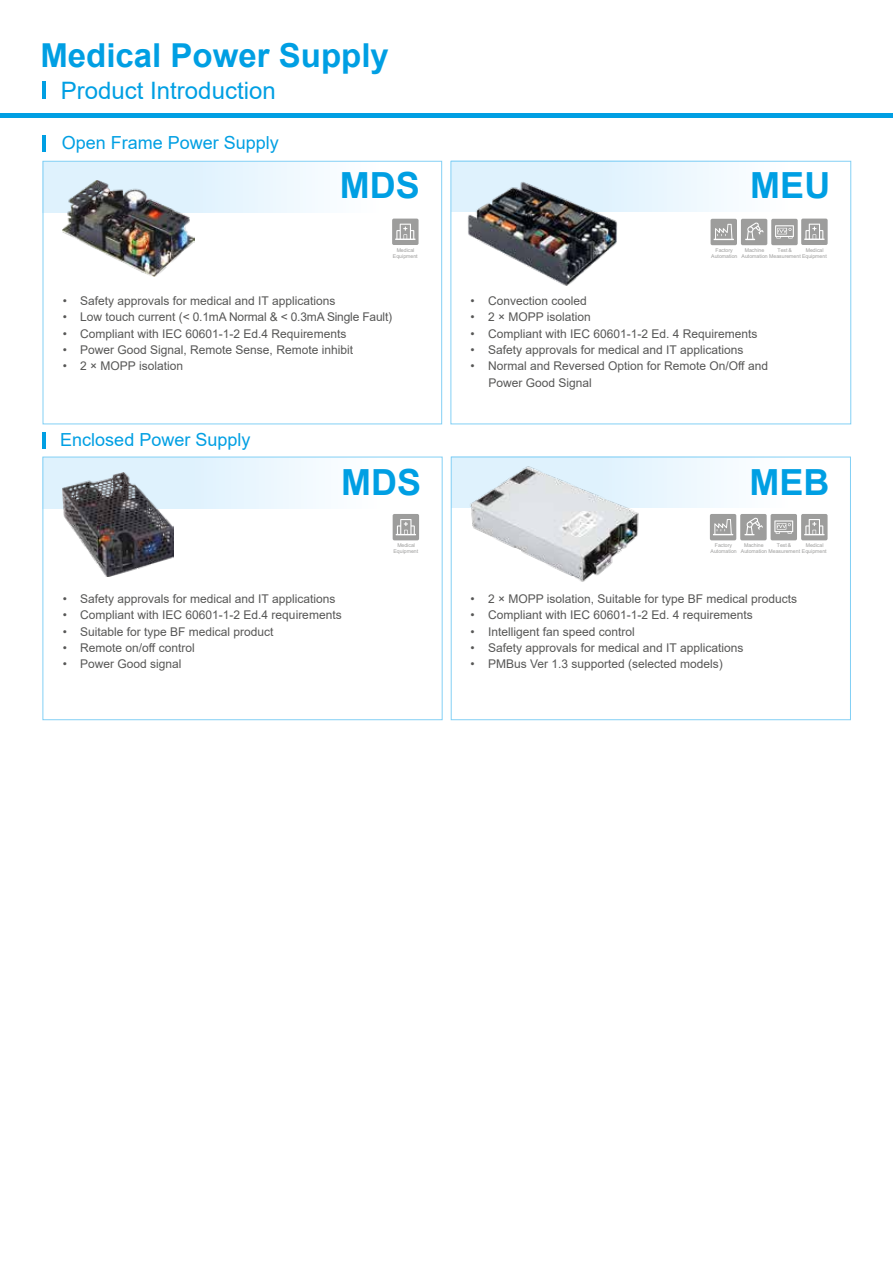
<style>
.page{position:relative;width:893px;height:1263px;background:#fff}
.page>*{position:absolute;margin:0;border:0;box-sizing:border-box;transform-origin:0 0}
.t1{font:700 36px "Arial";color:#009fe3}
.t2{font:700 33px "Arial";color:#009fe3}
.t3{font:24px "Arial";color:#009fe3}
.t4{font:18px "Arial";color:#009fe3}
.t5{font:12px/16.5px "Arial";color:#575756}
.t6{font:5.25px/6.1px "Arial";color:#9d9d9c;text-align:center}
</style>
<div class="page">
<div style="left:43px;top:161px;width:398px;height:51px;background:linear-gradient(to right,#d6eefd,#fff)"></div>
<div style="left:451px;top:161px;width:399px;height:51px;background:linear-gradient(to right,#d6eefd,#fff)"></div>
<img style="left:63px;top:181px;width:131px;height:95px">
<img style="left:465px;top:180px;width:155px;height:106px">
<div style="left:0;top:113px;width:893px;height:5px;background:#009fe3"></div>
<div style="left:392px;top:219px;width:27px;height:26px;background:#9d9d9c;border-radius:2px"></div>
<svg style="left:395px;top:224px;width:20px;height:16px"></svg>
<div style="left:393px;top:514px;width:26px;height:26px;background:#9d9d9c;border-radius:2px"></div>
<svg style="left:396px;top:519px;width:20px;height:16px"></svg>
<div style="left:771px;top:219px;width:27px;height:26px;background:#9d9d9c;border-radius:2px"></div>
<svg style="left:775px;top:225px;width:19px;height:13px"></svg>
<div style="left:801px;top:219px;width:27px;height:26px;background:#9d9d9c;border-radius:2px"></div>
<svg style="left:804px;top:224px;width:21px;height:16px"></svg>
<div style="left:741px;top:219px;width:26px;height:26px;background:#9d9d9c;border-radius:2px"></div>
<svg style="left:745px;top:222px;width:19px;height:18px"></svg>
<div style="left:711px;top:219px;width:26px;height:26px;background:#9d9d9c;border-radius:2px"></div>
<svg style="left:714px;top:224px;width:20px;height:16px"></svg>
<div style="left:771px;top:514px;width:26px;height:26px;background:#9d9d9c;border-radius:2px"></div>
<svg style="left:774px;top:520px;width:19px;height:14px"></svg>
<div style="left:801px;top:514px;width:26px;height:26px;background:#9d9d9c;border-radius:2px"></div>
<svg style="left:804px;top:519px;width:20px;height:16px"></svg>
<div style="left:740px;top:514px;width:27px;height:26px;background:#9d9d9c;border-radius:2px"></div>
<svg style="left:744px;top:517px;width:19px;height:18px"></svg>
<div style="left:710px;top:514px;width:26px;height:26px;background:#9d9d9c;border-radius:2px"></div>
<svg style="left:713px;top:519px;width:20px;height:16px"></svg>
<div style="left:43px;top:457px;width:399px;height:51px;background:linear-gradient(to right,#d6eefd,#fff)"></div>
<div style="left:451px;top:457px;width:399px;height:51px;background:linear-gradient(to right,#d6eefd,#fff)"></div>
<div style="left:43px;top:457px;width:400px;height:263px;border:1px solid #83d0f5"></div>
<div style="left:451px;top:457px;width:400px;height:263px;border:1px solid #83d0f5"></div>
<img style="left:62px;top:472px;width:111px;height:105px">
<div style="left:43px;top:161px;width:399px;height:263px;border:1px solid #83d0f5"></div>
<div style="left:450px;top:161px;width:401px;height:263px;border:1px solid #83d0f5"></div>
<img style="left:460px;top:461px;width:205px;height:121px">
<hr style="left:43px;top:82px;width:3px;height:17px;background:#009fe3">
<hr style="left:43px;top:432px;width:3px;height:17px;background:#009fe3">
<hr style="left:43px;top:135px;width:3px;height:17px;background:#009fe3">
<h2 class="t2" style="left:40px;top:32px;width:350px">Medical Power Supply</h2>
<h3 class="t3" style="left:61px;top:74px;width:216px">Product Introduction</h3>
<h3 class="t4" style="left:62px;top:130px;width:219px">Open Frame Power Supply</h3>
<h1 class="t1" style="left:340px;top:160px;width:81px">MDS</h1>
<p class="t6" style="left:393px;top:247px;width:26px">Medical<br>Equipment</p>
<p class="t5" style="left:63px;top:293px;width:274px">• Safety approvals for medical and IT applications</p>
<p class="t5" style="left:63px;top:309px;width:331px">• Low touch current (&lt; 0.1mA Normal &amp; &lt; 0.3mA Single Fault)</p>
<p class="t5" style="left:63px;top:325px;width:285px">• Compliant with IEC 60601-1-2 Ed.4 Requirements</p>
<p class="t5" style="left:63px;top:341px;width:292px">• Power Good Signal, Remote Sense, Remote inhibit</p>
<p class="t5" style="left:63px;top:358px;width:122px">• 2 × MOPP isolation</p>
<h3 class="t4" style="left:60px;top:427px;width:192px">Enclosed Power Supply</h3>
<h1 class="t1" style="left:333px;top:455px;width:81px">MDS</h1>
<h1 class="t1" style="left:341px;top:457px;width:81px">MDS</h1>
<p class="t6" style="left:393px;top:542px;width:26px">Medical<br>Equipment</p>
<p class="t5" style="left:63px;top:590px;width:274px">• Safety approvals for medical and IT applications</p>
<p class="t5" style="left:63px;top:607px;width:280px">• Compliant with IEC 60601-1-2 Ed.4 requirements</p>
<p class="t5" style="left:63px;top:623px;width:212px">• Suitable for type BF medical product</p>
<p class="t5" style="left:63px;top:639px;width:133px">• Remote on/off control</p>
<p class="t5" style="left:63px;top:655px;width:120px">• Power Good signal</p>
<h1 class="t1" style="left:750px;top:160px;width:81px">MEU</h1>
<p class="t6" style="left:778px;top:247px;width:16px">Test &amp;</p>
<p class="t6" style="left:806px;top:247px;width:19px">Medical</p>
<p class="t6" style="left:745px;top:247px;width:21px">Machine</p>
<p class="t6" style="left:711px;top:247px;width:28px">Factory<br>Automation</p>
<p class="t6" style="left:742px;top:253px;width:87px">Automation Measurement Equipment</p>
<p class="t5" style="left:471px;top:293px;width:118px">• Convection cooled</p>
<p class="t5" style="left:471px;top:309px;width:122px">• 2 × MOPP isolation</p>
<p class="t5" style="left:471px;top:325px;width:288px">• Compliant with IEC 60601-1-2 Ed. 4 Requirements</p>
<p class="t5" style="left:471px;top:341px;width:274px">• Safety approvals for medical and IT applications</p>
<p class="t5" style="left:488px;top:358px;width:281px;text-indent:-18px">• Normal and Reversed Option for Remote On/Off and<br>Power Good Signal</p>
<h1 class="t1" style="left:749px;top:457px;width:81px">MEB</h1>
<p class="t6" style="left:777px;top:542px;width:16px">Test &amp;</p>
<p class="t6" style="left:806px;top:542px;width:19px">Medical</p>
<p class="t6" style="left:744px;top:542px;width:21px">Machine</p>
<p class="t6" style="left:711px;top:542px;width:28px">Factory<br>Automation</p>
<p class="t6" style="left:741px;top:548px;width:87px">Automation Measurement Equipment</p>
<p class="t5" style="left:471px;top:590px;width:328px">• 2 × MOPP isolation, Suitable for type BF medical products</p>
<p class="t5" style="left:471px;top:607px;width:284px">• Compliant with IEC 60601-1-2 Ed. 4 requirements</p>
<p class="t5" style="left:471px;top:623px;width:166px">• Intelligent fan speed control</p>
<p class="t5" style="left:471px;top:639px;width:274px">• Safety approvals for medical and IT applications</p>
<p class="t5" style="left:471px;top:655px;width:254px">• PMBus Ver 1.3 supported (selected models)</p>
</div>
